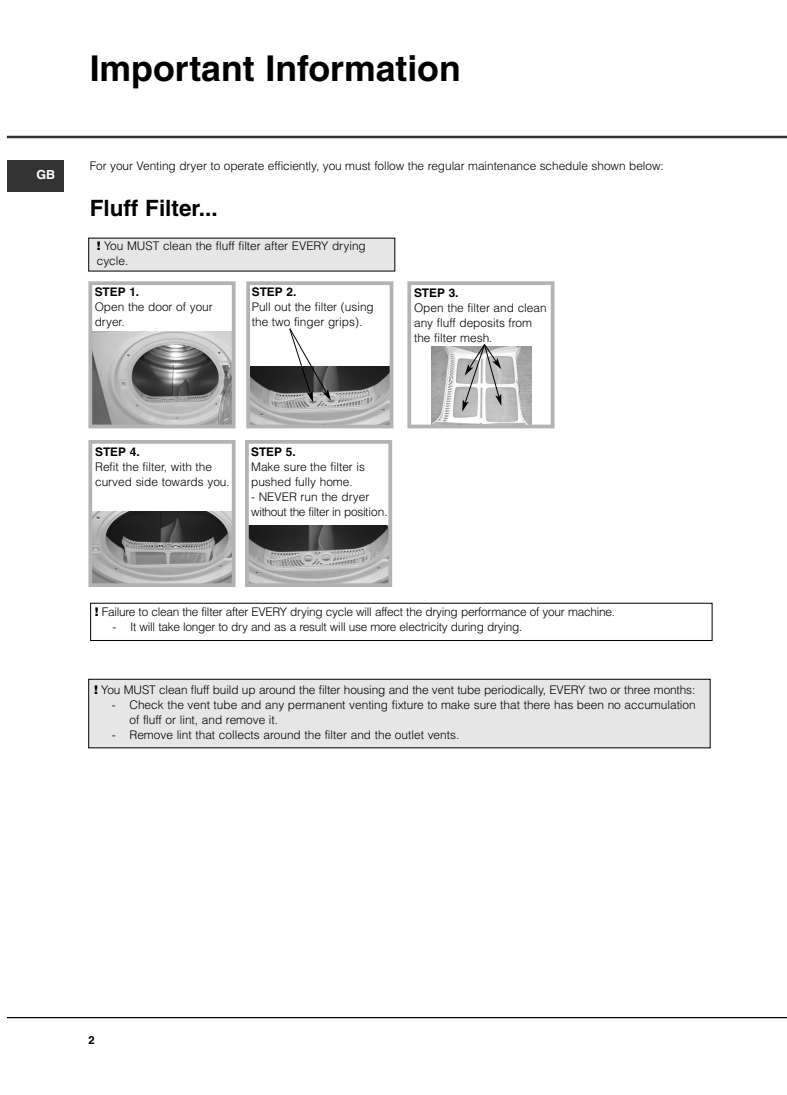
<style>
.page{position:relative;width:787px;height:1095px;background:#fff}
.page>*{position:absolute;margin:0;border:0;box-sizing:border-box;transform-origin:0 0}
.t1{font:700 35.62px "Helvetica";color:#000}
.t2{font:700 22.5px "Helvetica";color:#000}
.t3{font:700 12.5px "Helvetica";color:#fff}
.t4{font:300 11.88px/15px "Helvetica";color:#000}
.t5{font:300 11.88px "Helvetica";letter-spacing:-.02em;color:#000}
.t6{font:300 11.88px/15px "Helvetica";letter-spacing:-.03em;color:#000}
.t7{font:700 11.88px "Helvetica";color:#000}
.t8{font:700 11.25px "Helvetica";color:#000}
.s1{font-weight:900}
</style>
<div class="page">
<hr style="left:7px;top:136px;width:779px;height:2px;background:#333">
<hr style="left:7px;top:1017px;width:779px;height:1px;background:#000">
<div style="left:7px;top:160px;width:57px;height:32px;background:#333"></div>
<svg style="left:88px;top:603px;width:624px;height:145px"></svg>
<div style="left:89px;top:238px;width:305px;height:33px;background:#e6e6e6"></div>
<img style="left:93px;top:331px;width:137px;height:92px">
<div style="left:88px;top:281px;width:147px;height:147px;border:4px solid #b3b3b3"></div>
<svg style="left:246px;top:281px;width:309px;height:148px"></svg>
<svg style="left:289px;top:328px;width:42px;height:74px"></svg>
<svg style="left:462px;top:344px;width:39px;height:68px"></svg>
<svg style="left:88px;top:440px;width:305px;height:147px"></svg>
<p class="t3" style="left:37px;top:170px;width:20px">GB</p>
<h1 class="t1" style="left:90px;top:55px;width:372px">Important Information</h1>
<p class="t4" style="left:90px;top:159px;width:575px">For your Venting dryer to operate efficiently, you must follow the regular maintenance schedule shown below:</p>
<h2 class="t2" style="left:90px;top:200px;width:129px">Fluff Filter...</h2>
<p class="t4" style="left:97px;top:240px;width:270px"><span class="s1">!</span> You MUST clean the fluff filter after EVERY drying cycle.</p>
<p class="t7" style="left:95px;top:288px;width:46px">STEP 1.</p>
<p class="t4" style="left:95px;top:301px;width:120px">Open the door of your dryer.</p>
<p class="t7" style="left:252px;top:288px;width:46px">STEP 2.</p>
<p class="t4" style="left:252px;top:301px;width:124px">Pull out the filter (using the two finger grips).</p>
<p class="t7" style="left:414px;top:289px;width:46px">STEP 3.</p>
<p class="t4" style="left:414px;top:302px;width:134px">Open the filter and clean any fluff deposits from the filter mesh.</p>
<p class="t7" style="left:95px;top:447px;width:46px">STEP 4.</p>
<p class="t4" style="left:95px;top:460px;width:136px">Refit the filter, with the curved side towards you.</p>
<p class="t7" style="left:251px;top:447px;width:46px">STEP 5.</p>
<p class="t4" style="left:251px;top:460px;width:115px">Make sure the filter is pushed fully home.</p>
<p class="t6" style="left:251px;top:490px;width:138px">- NEVER run the dryer without the filter in position.</p>
<p class="t5" style="left:95px;top:607px;width:522px"><span class="s1">!</span> Failure to clean the filter after EVERY drying cycle will affect the drying performance of your machine.</p>
<p class="t5" style="left:112px;top:622px;width:411px">- It will take longer to dry and as a result will use more electricity during drying.</p>
<p class="t4" style="left:94px;top:684px;width:603px"><span class="s1">!</span> You MUST clean fluff build up around the filter housing and the vent tube periodically, EVERY two or three months:</p>
<p class="t4" style="left:129px;top:699px;width:568px;text-indent:-18px">- Check the vent tube and any permanent venting fixture to make sure that there has been no accumulation of fluff or lint, and remove it.</p>
<p class="t4" style="left:112px;top:729px;width:349px">- Remove lint that collects around the filter and the outlet vents.</p>
<p class="t8" style="left:88px;top:1035px;width:8px">2</p>
</div>
